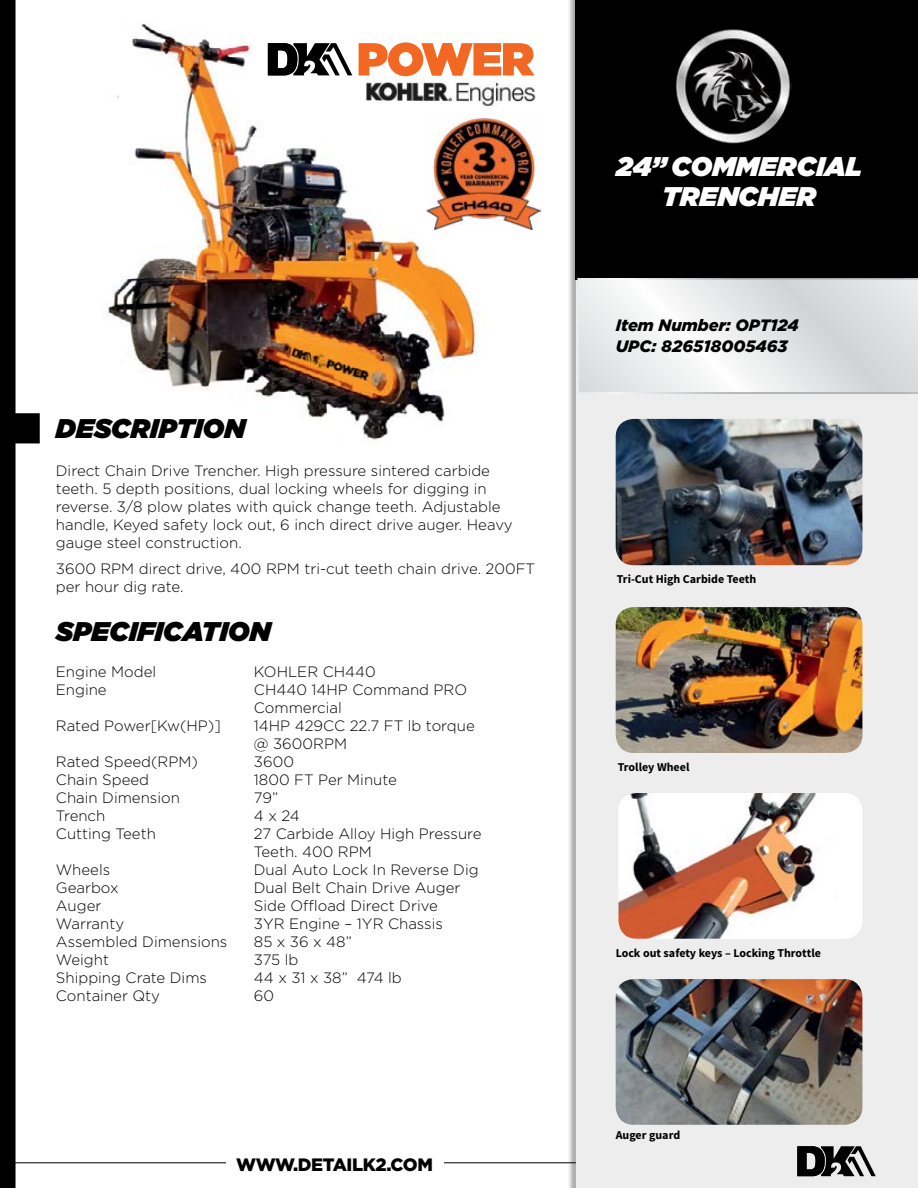
<style>
.page{position:relative;width:918px;height:1188px;background:#fff}
.page>*{position:absolute;margin:0;border:0;box-sizing:border-box;transform-origin:0 0}
.t1{font:italic 900 27px "Gotham";color:#000}
.t2{font:italic 900 27px/30px "Gotham";color:#fff;text-align:center}
.t3{font:900 18px "Gotham";letter-spacing:-.02em;color:#000}
.t4{font:italic 900 16.5px/21px "Gotham";color:#000}
.t5{font:300 15px/18px "Gotham";color:#000}
.t6{font:700 12px "Source Sans Pro";color:#000}
</style>
<div class="page">
<img style="left:107px;top:24px;width:373px;height:418px">
<img style="left:426px;top:117px;width:115px;height:113px">
<hr style="left:0;top:1162px;width:785px;height:1px;background:#000">
<div style="left:568px;top:0;width:350px;height:1188px;background:#000;opacity:.34"></div>
<div style="left:576px;top:280px;width:342px;height:908px;background:#ededee"></div>
<div style="left:576px;top:0;width:342px;height:280px;background:#000"></div>
<svg style="left:577px;top:278px;width:341px;height:116px"></svg>
<svg style="left:797px;top:1146px;width:79px;height:30px;background:#555"></svg>
<div style="left:226px;top:1156px;width:218px;height:24px;background:#fff"></div>
<svg style="left:0;top:0;width:40px;height:1188px"></svg>
<img style="left:676px;top:29px;width:116px;height:115px">
<svg style="left:359px;top:42px;width:176px;height:34px"></svg>
<svg style="left:268px;top:43px;width:84px;height:33px"></svg>
<img style="left:366px;top:77px;width:170px;height:30px">
<img style="left:616px;top:419px;width:246px;height:146px">
<img style="left:616px;top:607px;width:246px;height:146px">
<div style="left:618px;top:793px;width:244px;height:146px;background:#fff;border-radius:18px"></div>
<img style="left:618px;top:793px;width:198px;height:146px">
<img style="left:616px;top:979px;width:246px;height:146px">
<h1 class="t2" style="left:616px;top:151px;width:248px">24” COMMERCIAL<br>TRENCHER</h1>
<p class="t4" style="left:616px;top:314px;width:185px">Item Number: OPT124<br>UPC: 826518005463</p>
<h1 class="t1" style="left:56px;top:409px;width:191px">DESCRIPTION</h1>
<p class="t5" style="left:56px;top:461px;width:458px">Direct Chain Drive Trencher. High pressure sintered carbide teeth. 5 depth positions, dual locking wheels for digging in reverse. 3/8 plow plates with quick change teeth. Adjustable handle, Keyed safety lock out, 6 inch direct drive auger. Heavy gauge steel construction.</p>
<p class="t5" style="left:56px;top:559px;width:481px">3600 RPM direct drive, 400 RPM tri-cut teeth chain drive. 200FT per hour dig rate.</p>
<p class="t6" style="left:617px;top:571px;width:141px">Tri-Cut High Carbide Teeth</p>
<h1 class="t1" style="left:56px;top:612px;width:216px">SPECIFICATION</h1>
<p class="t5" style="left:56px;top:663px;width:102px">Engine Model</p>
<p class="t5" style="left:254px;top:663px;width:123px">KOHLER CH440</p>
<p class="t5" style="left:56px;top:681px;width:52px">Engine</p>
<p class="t5" style="left:254px;top:681px;width:215px">CH440 14HP Command PRO<br>Commercial</p>
<p class="t5" style="left:56px;top:717px;width:166px">Rated Power[Kw(HP)]</p>
<p class="t5" style="left:254px;top:717px;width:222px">14HP 429CC 22.7 FT lb torque @ 3600RPM</p>
<p class="t5" style="left:56px;top:753px;width:144px">Rated Speed(RPM)</p>
<p class="t5" style="left:254px;top:753px;width:42px">3600</p>
<p class="t5" style="left:56px;top:771px;width:95px">Chain Speed</p>
<p class="t5" style="left:254px;top:771px;width:145px">1800 FT Per Minute</p>
<p class="t5" style="left:56px;top:789px;width:125px">Chain Dimension</p>
<p class="t5" style="left:254px;top:789px;width:26px">79”</p>
<p class="t5" style="left:56px;top:807px;width:51px">Trench</p>
<p class="t5" style="left:254px;top:807px;width:47px">4 x 24</p>
<p class="t5" style="left:56px;top:825px;width:102px">Cutting Teeth</p>
<p class="t5" style="left:254px;top:825px;width:229px">27 Carbide Alloy High Pressure<br>Teeth. 400 RPM</p>
<p class="t5" style="left:56px;top:861px;width:56px">Wheels</p>
<p class="t5" style="left:254px;top:861px;width:226px">Dual Auto Lock In Reverse Dig</p>
<p class="t5" style="left:56px;top:879px;width:64px">Gearbox</p>
<p class="t5" style="left:254px;top:879px;width:208px">Dual Belt Chain Drive Auger</p>
<p class="t5" style="left:56px;top:897px;width:47px">Auger</p>
<p class="t5" style="left:254px;top:897px;width:185px">Side Offload Direct Drive</p>
<p class="t5" style="left:56px;top:915px;width:70px">Warranty</p>
<p class="t5" style="left:254px;top:915px;width:190px">3YR Engine – 1YR Chassis</p>
<p class="t5" style="left:56px;top:933px;width:173px">Assembled Dimensions</p>
<p class="t5" style="left:254px;top:933px;width:99px">85 x 36 x 48”</p>
<p class="t5" style="left:56px;top:951px;width:55px">Weight</p>
<p class="t5" style="left:254px;top:951px;width:46px">375 lb</p>
<p class="t5" style="left:56px;top:969px;width:153px">Shipping Crate Dims</p>
<p class="t5" style="left:254px;top:969px;width:149px">44 x 31 x 38” 474 lb</p>
<p class="t5" style="left:56px;top:987px;width:106px">Container Qty</p>
<p class="t5" style="left:254px;top:987px;width:22px">60</p>
<p class="t3" style="left:236px;top:1152px;width:198px">WWW.DETAILK2.COM</p>
<p class="t6" style="left:618px;top:760px;width:73px">Trolley Wheel</p>
<p class="t6" style="left:616px;top:945px;width:207px">Lock out safety keys – Locking Throttle</p>
<p class="t6" style="left:616px;top:1127px;width:66px">Auger guard</p>
</div>
